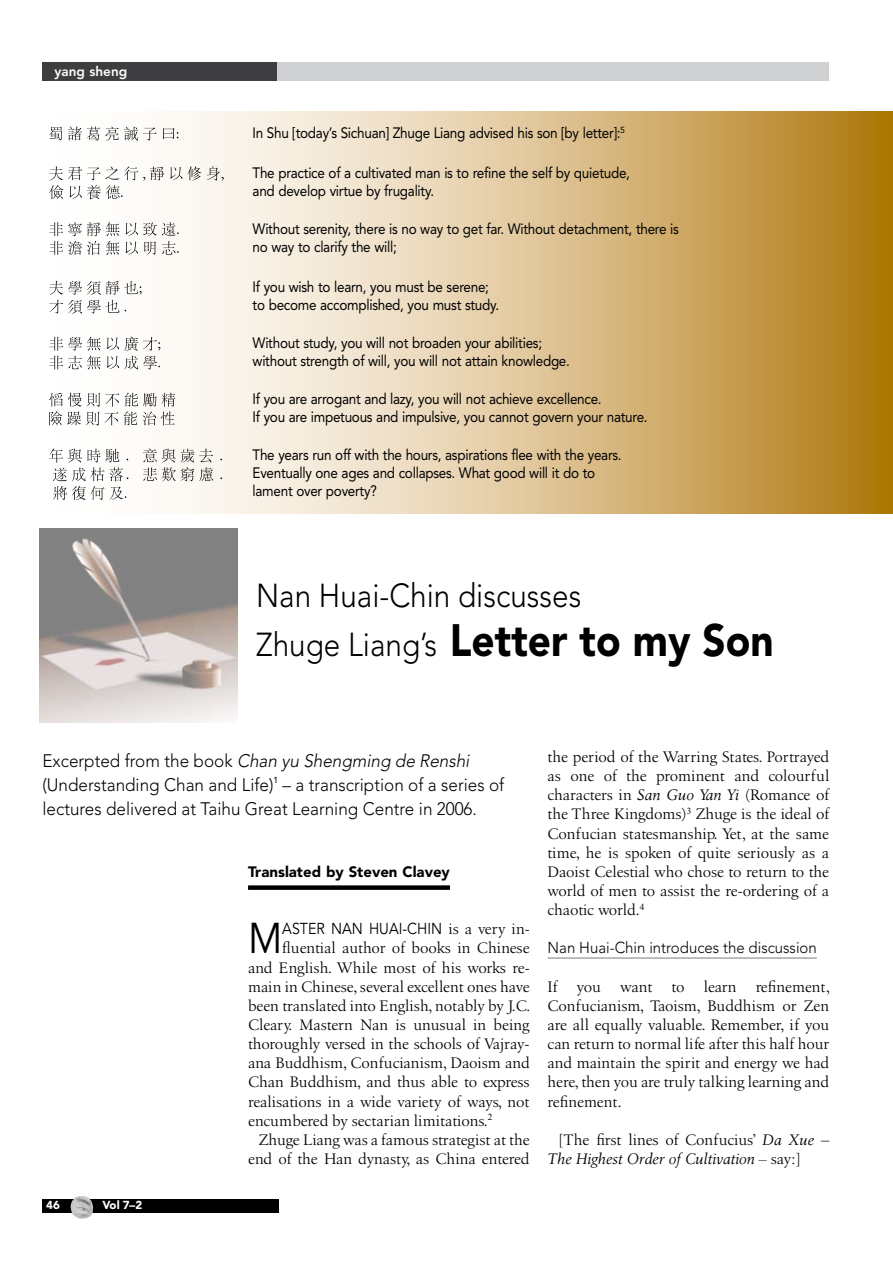
<style>
.page{position:relative;width:893px;height:1263px;background:#fff}
.page>*{position:absolute;margin:0;border:0;box-sizing:border-box;transform-origin:0 0}
.t1{font:900 45px "Avenir";color:#000;scale:.9 1}
.t2{font:42.75px "Avenir";color:#000;scale:.9 1}
.t3{font:300 33px "Avenir";color:#000;scale:.9 1}
.t4{font:300 18px/24px "Avenir";color:#000;scale:.95 1}
.t5{font:15.75px/19.2px "Birka";color:#000;text-align:justify}
.t6{font:italic 15.75px/19.2px "Birka";letter-spacing:-.015em;color:#000}
.t7{font:300 15.75px "Avenir";color:#000;scale:.95 1}
.t8{font:15.75px "Avenir";color:#000;scale:.9 1}
.t9{font:15px/18px "Avenir";letter-spacing:-.02em;color:#000;scale:.9 1}
.t10{font:900 15px "Avenir";color:#000}
.t11{font:800 13.5px "Avenir";color:#fff}
.t12{font:900 11.55px "Avenir";color:#fff}
.s1{font-weight:300;font-size:33px}
.s2{font-style:italic}
.s3{font-family:"Birka"}
.s4{font-style:normal}
.s5{font-family:"Times New Roman"}
</style>
<div class="page">
<div style="left:43px;top:1199px;width:236px;height:14px;background:#000"></div>
<img style="left:70px;top:1196px;width:23px;height:22px">
<div style="left:43px;top:62px;width:786px;height:19px;background:#d0d1d2"></div>
<div style="left:43px;top:62px;width:234px;height:19px;background:#3e3d40"></div>
<svg style="left:51px;top:112px;width:842px;height:401px"></svg>
<div style="left:248px;top:885px;width:202px;height:5px;background:#000"></div>
<hr style="left:548px;top:958px;width:269px;height:1px;background:#7b7c7e">
<svg style="left:49px;top:126px;width:129px;height:15px"></svg>
<svg style="left:49px;top:166px;width:175px;height:33px"></svg>
<svg style="left:49px;top:222px;width:130px;height:33px"></svg>
<svg style="left:49px;top:281px;width:93px;height:33px"></svg>
<svg style="left:49px;top:337px;width:111px;height:32px"></svg>
<svg style="left:49px;top:392px;width:126px;height:34px"></svg>
<svg style="left:49px;top:448px;width:173px;height:52px"></svg>
<img style="left:39px;top:528px;width:199px;height:195px">
<p class="t11" style="left:55px;top:63px;width:74px">yang sheng</p>
<p class="t9" style="left:253px;top:124px;width:415px">In Shu [today’s Sichuan] Zhuge Liang advised his son [by letter]:<sup>5</sup></p>
<p class="t9" style="left:253px;top:164px;width:421px">The practice of a cultivated man is to refine the self by quietude, and develop virtue by frugality.</p>
<p class="t9" style="left:253px;top:219px;width:475px">Without serenity, there is no way to get far. Without detachment, there is no way to clarify the will;</p>
<p class="t9" style="left:253px;top:278px;width:275px">If you wish to learn, you must be serene; to become accomplished, you must study.</p>
<p class="t9" style="left:253px;top:334px;width:354px">Without study, you will not broaden your abilities; without strength of will, you will not attain knowledge.</p>
<p class="t9" style="left:253px;top:390px;width:440px">If you are arrogant and lazy, you will not achieve excellence.<br>If you are impetuous and impulsive, you cannot govern your nature.</p>
<p class="t9" style="left:253px;top:446px;width:412px">The years run off with the hours, aspirations flee with the years.<br>Eventually one ages and collapses. What good will it do to lament over poverty?</p>
<h3 class="t3" style="left:256px;top:576px;width:363px">Nan Huai-Chin discusses</h3>
<h1 class="t1" style="left:256px;top:613px;width:576px"><span class="s1">Zhuge Liang’s</span> Letter to my Son</h1>
<p class="t4" style="left:43px;top:748px;width:488px">Excerpted from the book <span class="s2">Chan yu Shengming de Renshi </span>(Understanding Chan and Life)<sup>1</sup> – a transcription of a series of lectures delivered at Taihu Great Learning Centre in 2006.</p>
<p class="t10" style="left:248px;top:862px;width:203px">Translated by Steven Clavey</p>
<p class="t12" style="left:46px;top:1198px;width:15px">46</p>
<p class="t12" style="left:102px;top:1198px;width:41px">Vol 7–2</p>
<h2 class="t2" style="left:248px;top:914px;width:40px">M</h2>
<p class="t8" style="left:282px;top:920px;width:11px">ASTER</p>
<p class="t8" style="left:331px;top:920px;width:222px">NAN H UAI -CHIN <span class="s3">is a very in-</span></p>
<p class="t5" style="left:248px;top:939px;width:284px;text-indent:34px">fluential author of books in Chinese and English. While most of his works re&shy;main in Chinese, several excellent ones have been translated into English, notably by J.C.<br>Cleary. Mastern Nan is unusual in being thoroughly versed in the schools of Vajray&shy;ana Buddhism, Confucianism, Daoism and Chan Buddhism, and thus able to express realisations in a wide variety of ways, not encumbered by sectarian limitations.<sup>2</sup></p>
<p class="t5" style="left:248px;top:1130px;width:283px;text-align:right">Zhuge Liang was a famous strategist at the end of the Han dynasty, as China entered</p>
<p class="t5" style="left:548px;top:747px;width:283px">the period of the Warring States. Portrayed as one of the prominent and colourful characters in <span class="s2">San Guo Yan Yi</span> (Romance of the Three Kingdoms)<sup>3</sup> Zhuge is the ideal of Confucian statesmanship. Yet, at the same time, he is spoken of quite seriously as a Daoist Celestial who chose to return to the world of men to assist the re-ordering of a chaotic world.<sup>4</sup></p>
<p class="t7" style="left:548px;top:939px;width:285px">Nan Huai-Chin introduces the discussion</p>
<p class="t5" style="left:548px;top:977px;width:284px">If you want to learn refinement, Confucianism, Taoism, Buddhism or Zen are all equally valuable. Remember, if you can return to normal life after this half hour and maintain the spirit and energy we had here, then you are truly talking learning and refinement.</p>
<p class="t6" style="left:548px;top:1130px;width:283px;text-indent:11px"><span class="s4">[The first lines of Confucius’</span> Da Xue <span class="s4">–<br></span>The Highest Order of Cultivation <span class="s5">–</span> <span class="s4">say:]</span></p>
</div>
